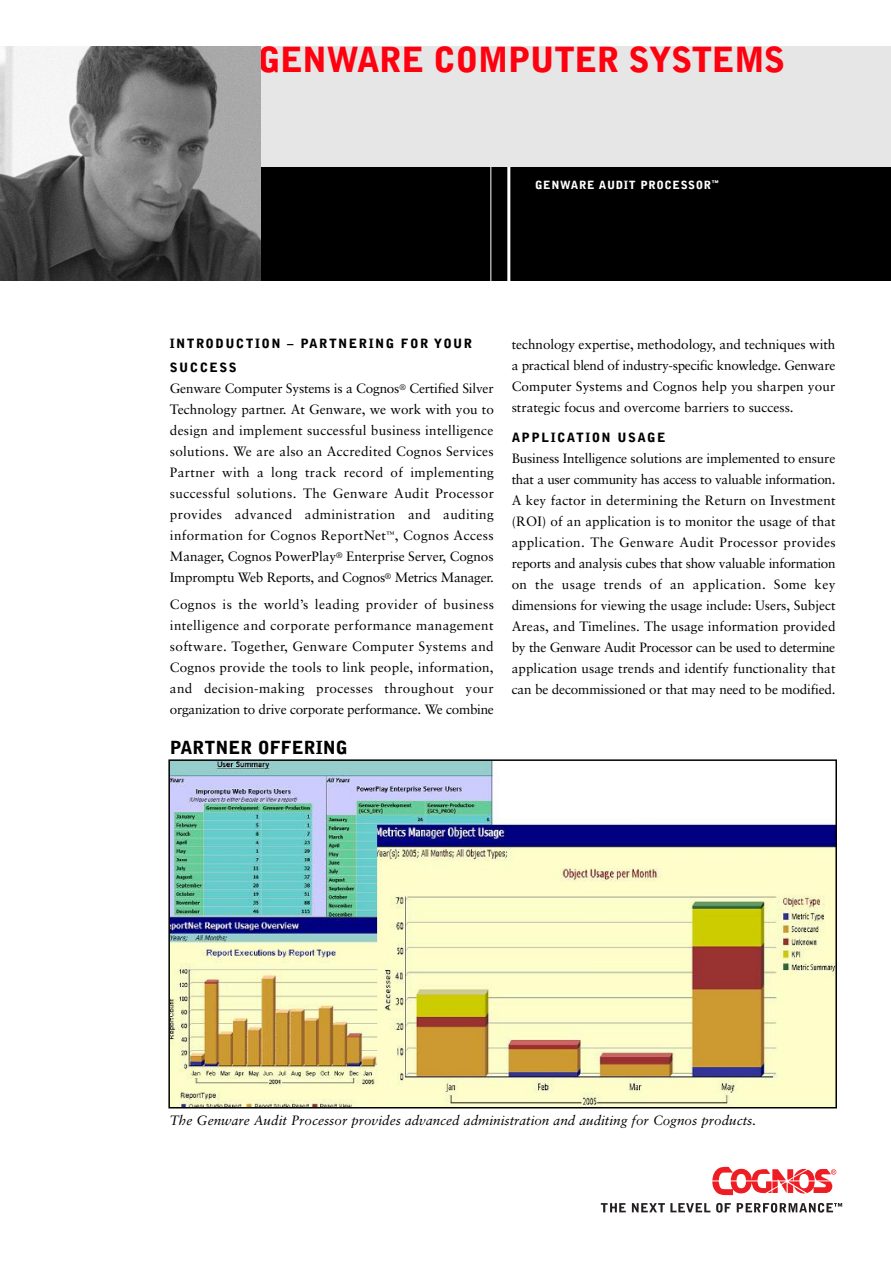
<style>
.page{position:relative;width:891px;height:1269px;background:#fff}
.page>*{position:absolute;margin:0;border:0;box-sizing:border-box;transform-origin:0 0}
.t1{font:900 34.5px "Bell Gothic";letter-spacing:-.02em;color:#ff000f}
.t2{font:900 18px "Bell Gothic";color:#000}
.t3{font:13.5px/21px "Sabon";letter-spacing:-.01em;color:#000;text-align:justify}
.t4{font:italic 13.5px "Sabon";color:#000}
.t5{font:900 12.75px/24px "Bell Gothic";letter-spacing:.11em;color:#000}
.t6{font:900 11.25px "Bell Gothic";letter-spacing:.055em;color:#fff}
</style>
<div class="page">
<div style="left:255px;top:161px;width:636px;height:119px;background:#000"></div>
<div style="left:259px;top:46px;width:632px;height:121px;background:#e6e6e6"></div>
<hr style="left:490px;top:167px;width:1px;height:118px;background:#fff">
<hr style="left:507px;top:167px;width:3px;height:118px;background:#fff">
<img style="left:0;top:46px;width:261px;height:234px">
<svg style="left:712px;top:1167px;width:124px;height:28px"></svg>
<svg style="left:601px;top:1203px;width:25px;height:9px"></svg>
<svg style="left:632px;top:1203px;width:78px;height:9px"></svg>
<svg style="left:716px;top:1203px;width:15px;height:10px"></svg>
<svg style="left:737px;top:1203px;width:105px;height:10px"></svg>
<img style="left:171px;top:762px;width:663px;height:343px">
<div style="left:168px;top:759px;width:669px;height:349px;border:2px solid #000"></div>
<h1 class="t1" style="left:258px;top:46px;width:529px">GENWARE COMPUTER SYSTEMS</h1>
<p class="t6" style="left:535px;top:180px;width:185px">GENWARE AUDIT PROCESSOR<sup>™</sup></p>
<p class="t5" style="left:170px;top:333px;width:304px">INTRODUCTION – PARTNERING FOR YOUR<br>SUCCESS</p>
<p class="t3" style="left:170px;top:379px;width:326px">Genware Computer Systems is a Cognos<sup>®</sup> Certified Silver Technology partner. At Genware, we work with you to design and implement successful business intelligence solutions. We are also an Accredited Cognos Services Partner with a long track record of implementing successful solutions. The Genware Audit Processor provides advanced administration and auditing information for Cognos ReportNet<sup>™</sup>, Cognos Access Manager, Cognos PowerPlay<sup>®</sup> Enterprise Server, Cognos Impromptu Web Reports, and Cognos<sup>®</sup> Metrics Manager.</p>
<p class="t3" style="left:170px;top:595px;width:326px">Cognos is the world’s leading provider of business intelligence and corporate performance management software. Together, Genware Computer Systems and Cognos provide the tools to link people, information, and decision-making processes throughout your organization to drive corporate performance. We combine</p>
<h2 class="t2" style="left:170px;top:741px;width:180px">PARTNER OFFERING</h2>
<p class="t3" style="left:512px;top:335px;width:325px">technology expertise, methodology, and techniques with a practical blend of industry-specific knowledge. Genware Computer Systems and Cognos help you sharpen your strategic focus and overcome barriers to success.</p>
<p class="t5" style="left:512px;top:427px;width:155px">APPLICATION USAGE</p>
<p class="t3" style="left:512px;top:449px;width:326px">Business Intelligence solutions are implemented to ensure that a user community has access to valuable information.<br>A key factor in determining the Return on Investment (ROI) of an application is to monitor the usage of that application. The Genware Audit Processor provides reports and analysis cubes that show valuable information on the usage trends of an application. Some key dimensions for viewing the usage include: Users, Subject Areas, and Timelines. The usage information provided by the Genware Audit Processor can be used to determine application usage trends and identify functionality that can be decommissioned or that may need to be modified.</p>
<p class="t4" style="left:170px;top:1114px;width:588px">The Genware Audit Processor provides advanced administration and auditing for Cognos products.</p>
</div>
